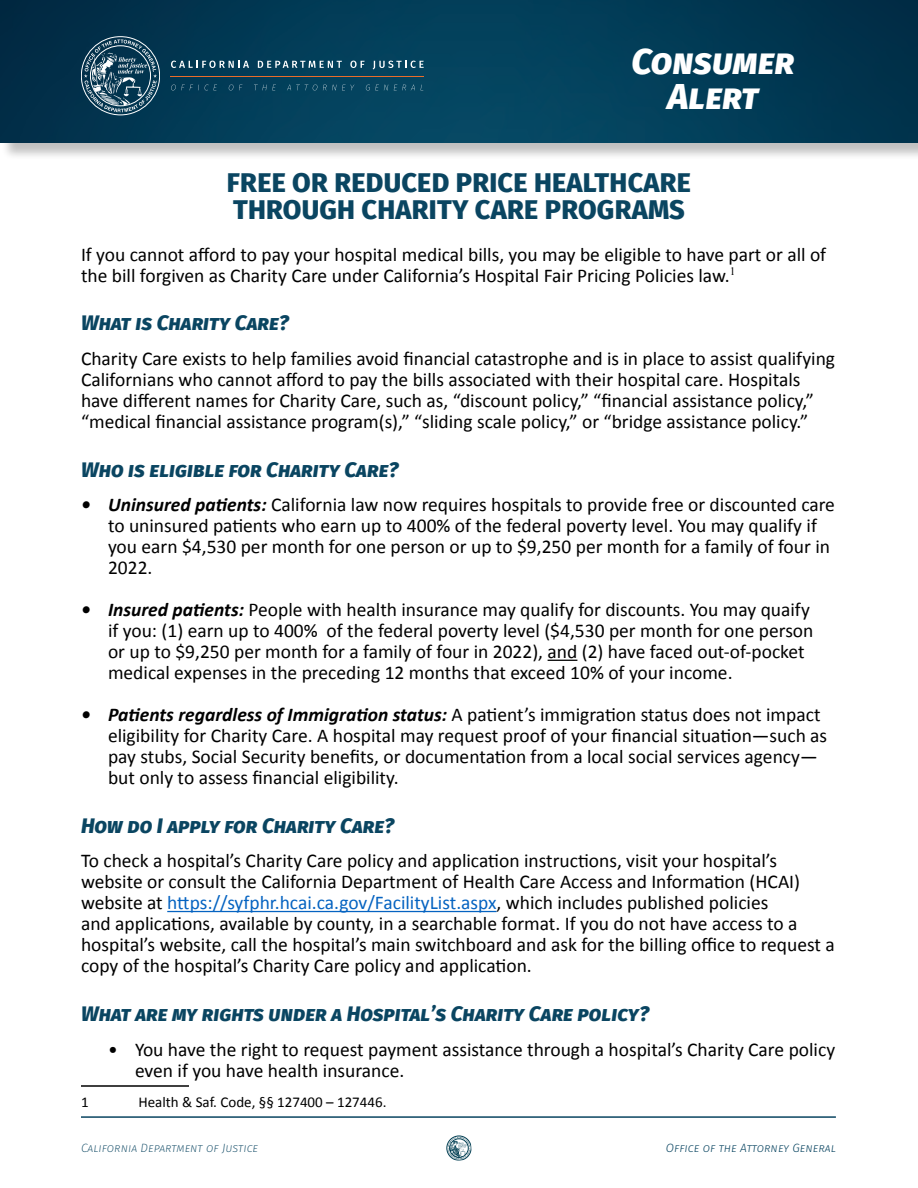
<style>
.page{position:relative;width:918px;height:1188px;background:#fff}
.page>*{position:absolute;margin:0;border:0;box-sizing:border-box;transform-origin:0 0}
.t1{font:italic 800 36px/34.5px "Fira Sans";color:#fff;text-align:center}
.t2{font:800 27px/27px "Fira Sans";letter-spacing:.01em;color:#0a4561}
.t3{font:italic 800 21px "Fira Sans";color:#0a4561}
.t4{font:19.5px/21px "Calibri";color:#000}
.t5{font:15px "Calibri";color:#000}
.t6{font:italic 200 12px "Fira Sans";color:#0a4561}
.t7{font:italic 300 12px "Fira Sans";color:#0a4561}
.s1{font-weight:700;font-style:italic}
.s2{color:#0563c1}
</style>
<div class="page">
<hr style="left:81px;top:1116px;width:755px;height:2px;background:#0a4561">
<svg style="left:447px;top:1136px;width:24px;height:24px"></svg>
<div style="left:1px;top:1px;width:917px;height:160px;background:#000;opacity:.25"></div>
<img style="left:0;top:0;width:918px;height:142px">
<svg style="left:171px;top:61px;width:78px;height:7px"></svg>
<svg style="left:258px;top:61px;width:84px;height:7px"></svg>
<svg style="left:350px;top:61px;width:15px;height:7px"></svg>
<svg style="left:373px;top:61px;width:51px;height:8px"></svg>
<hr style="left:171px;top:76px;width:253px;height:1px;background:#e96c2a">
<svg style="left:171px;top:85px;width:28px;height:5px"></svg>
<svg style="left:205px;top:85px;width:12px;height:5px"></svg>
<svg style="left:229px;top:85px;width:4px;height:5px"></svg>
<svg style="left:239px;top:85px;width:3px;height:5px"></svg>
<svg style="left:254px;top:85px;width:22px;height:5px"></svg>
<svg style="left:287px;top:85px;width:30px;height:5px"></svg>
<svg style="left:323px;top:85px;width:13px;height:5px"></svg>
<svg style="left:342px;top:85px;width:12px;height:5px"></svg>
<svg style="left:366px;top:85px;width:22px;height:5px"></svg>
<svg style="left:394px;top:85px;width:21px;height:5px"></svg>
<svg style="left:81px;top:36px;width:79px;height:79px"></svg>
<svg style="left:548px;top:660px;width:29px;height:1px"></svg>
<hr style="left:167px;top:911px;width:330px;height:1px;background:#0563c1">
<hr style="left:81px;top:1085px;width:108px;height:2px;background:#000">
<h1 class="t1" style="left:632px;top:42px;width:164px">Consumer<br>Alert</h1>
<h2 class="t2" style="left:227px;top:166px;width:466px">FREE OR REDUCED PRICE HEALTHCARE<br>THROUGH CHARITY CARE PROGRAMS</h2>
<p class="t4" style="left:81px;top:243px;width:747px">If you cannot afford to pay your hospital medical bills, you may be eligible to have part or all of the bill forgiven as Charity Care under California’s Hospital Fair Pricing Policies law.<sup>1</sup></p>
<p class="t3" style="left:81px;top:305px;width:209px">What is Charity Care?</p>
<p class="t4" style="left:81px;top:347px;width:756px">Charity Care exists to help families avoid financial catastrophe and is in place to assist qualifying Californians who cannot afford to pay the bills associated with their hospital care. Hospitals have different names for Charity Care, such as, “discount policy,” “financial assistance policy,” “medical financial assistance program(s),” “sliding scale policy,” or “bridge assistance policy.”</p>
<p class="t3" style="left:81px;top:451px;width:319px">Who is eligible for Charity Care?</p>
<p class="t4" style="left:108px;top:494px;width:729px;text-indent:-27px"><span class="s1">• Uninsured patients:</span> California law now requires hospitals to provide free or discounted care to uninsured patients who earn up to 400% of the federal poverty level. You may qualify if you earn $4,530 per month for one person or up to $9,250 per month for a family of four in 2022.</p>
<p class="t4" style="left:108px;top:599px;width:707px;text-indent:-27px"><span class="s1">• Insured patients:</span> People with health insurance may qualify for discounts. You may quaify if you: (1) earn up to 400% of the federal poverty level ($4,530 per month for one person or up to $9,250 per month for a family of four in 2022), and (2) have faced out-of-pocket medical expenses in the preceding 12 months that exceed 10% of your income.</p>
<p class="t4" style="left:108px;top:704px;width:721px;text-indent:-27px"><span class="s1">• Patients regardless of Immigration status:</span> A patient’s immigration status does not impact eligibility for Charity Care. A hospital may request proof of your financial situation—such as pay stubs, Social Security benefits, or documentation from a local social services agency— but only to assess financial eligibility.</p>
<p class="t3" style="left:81px;top:807px;width:315px">How do I apply for Charity Care?</p>
<p class="t4" style="left:81px;top:850px;width:755px">To check a hospital’s Charity Care policy and application instructions, visit your hospital’s website or consult the California Department of Health Care Access and Information (HCAI) website at <span class="s2">https://syfphr.hcai.ca.gov/FacilityList.aspx</span>, which includes published policies<br>and applications, available by county, in a searchable format. If you do not have access to a hospital’s website, call the hospital’s main switchboard and ask for the billing office to request a copy of the hospital’s Charity Care policy and application.</p>
<p class="t3" style="left:81px;top:995px;width:570px">What are my rights under a Hospital’s Charity Care policy?</p>
<p class="t4" style="left:135px;top:1038px;width:702px;text-indent:-27px">• You have the right to request payment assistance through a hospital’s Charity Care policy even if you have health insurance.</p>
<p class="t5" style="left:81px;top:1092px;width:9px">1</p>
<p class="t5" style="left:138px;top:1092px;width:250px">Health &amp; Saf. Code, §§ 127400 – 127446.</p>
<p class="t6" style="left:81px;top:1140px;width:179px">California Department of Justice</p>
<p class="t7" style="left:666px;top:1140px;width:172px">Office of the Attorney General</p>
</div>
